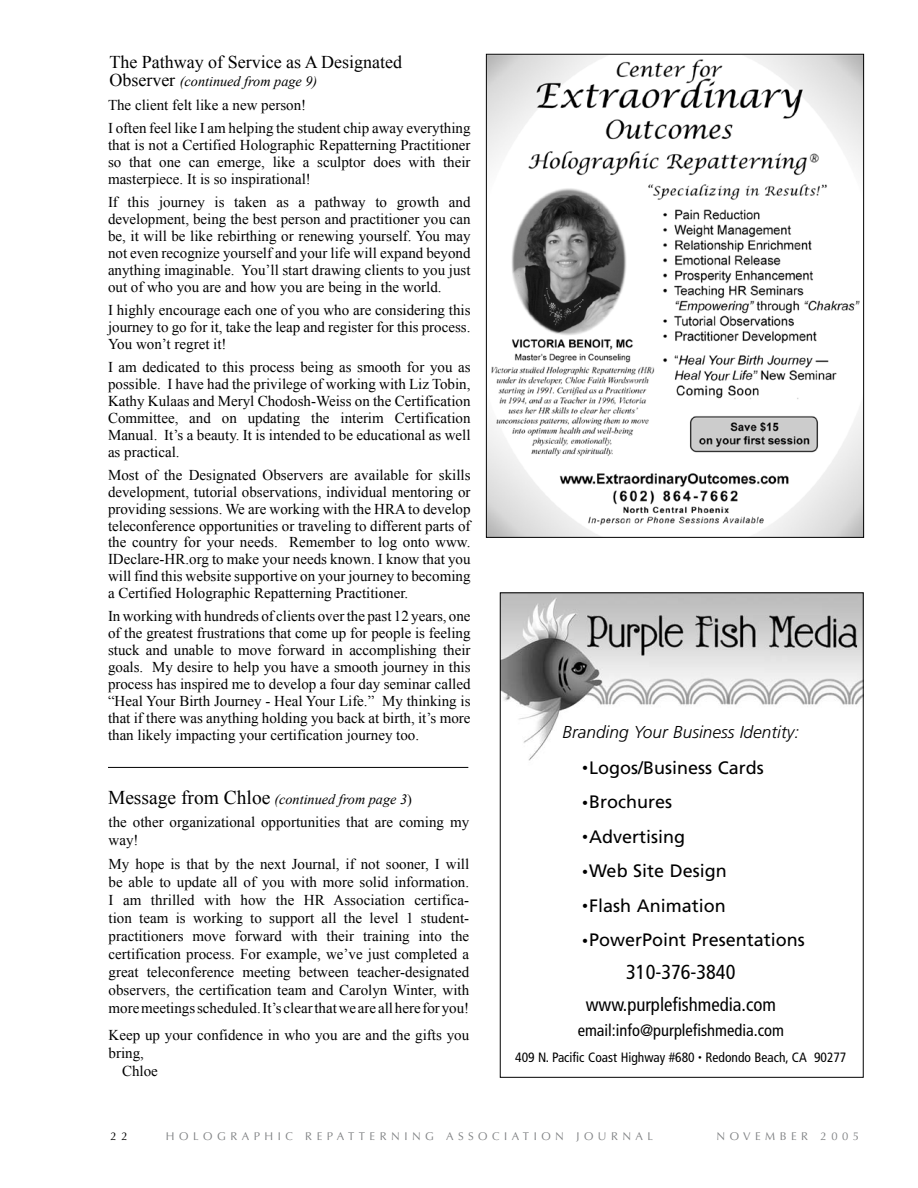
<style>
.page{position:relative;width:918px;height:1188px;background:#fff}
.page>*{position:absolute;margin:0;border:0;box-sizing:border-box;transform-origin:0 0}
.t1{font:condensed 20.25px "Frutiger";color:#000}
.t2{font:condensed 18.75px "Frutiger";color:#000}
.t3{font:18px "Frutiger";color:#000}
.t4{font:18px "Times New Roman";color:#000}
.t5{font:italic 300 17.25px "Frutiger";color:#000}
.t6{font:condensed 16.5px "Frutiger";color:#000}
.t7{font:15px/16.8px "Times New Roman";color:#000}
.t8{font:italic 14.25px "Times New Roman";color:#000}
.t9{font:condensed 13.5px "Frutiger";color:#000}
.t10{font:11.25px "Optima";letter-spacing:.4em;color:#808284}
.t11{font:11.25px "Optima";color:#000}
.s1{font-style:normal;font-size:18px}
.s2{font-style:normal;font-size:19.5px}
.s3{font-style:normal}
.s4{font-size:12px}
.s5{font-size:7.5px}
</style>
<div class="page">
<img style="left:488px;top:56px;width:374px;height:480px">
<img style="left:502px;top:594px;width:360px;height:167px">
<hr style="left:108px;top:767px;width:360px;height:1px;background:#000">
<p class="t4" style="left:109px;top:52px;width:294px">The Pathway of Service as A Designated</p>
<p class="t8" style="left:109px;top:73px;width:210px"><span class="s1">Observer</span> (continued from page 9)</p>
<p class="t7" style="left:108px;top:93px;width:364px;line-height:23.4px">The client felt like a new person!<br>I often feel like I am helping the student chip away everything</p>
<p class="t7" style="left:108px;top:137px;width:364px;text-align:justify">that is not a Certified Holographic Repatterning Practitioner so that one can emerge, like a sculptor does with their masterpiece. It is so inspirational!</p>
<p class="t7" style="left:108px;top:194px;width:364px;text-align:justify">If this journey is taken as a pathway to growth and development, being the best person and practitioner you can be, it will be like rebirthing or renewing yourself. You may not even recognize yourself and your life will expand beyond anything imaginable. You’ll start drawing clients to you just out of who you are and how you are being in the world.</p>
<p class="t7" style="left:108px;top:301px;width:364px">I highly encourage each one of you who are considering this journey to go for it, take the leap and register for this process.<br>You won’t regret it!</p>
<p class="t7" style="left:108px;top:359px;width:364px;text-align:justify">I am dedicated to this process being as smooth for you as possible. I have had the privilege of working with Liz Tobin, Kathy Kulaas and Meryl Chodosh-Weiss on the Certification Committee, and on updating the interim Certification Manual. It’s a beauty. It is intended to be educational as well as practical.</p>
<p class="t7" style="left:108px;top:466px;width:364px">Most of the Designated Observers are available for skills development, tutorial observations, individual mentoring or providing sessions. We are working with the HRA to develop teleconference opportunities or traveling to different parts of the country for your needs. Remember to log onto www.<br>IDeclare-HR.org to make your needs known. I know that you will find this website supportive on your journey to becoming a Certified Holographic Repatterning Practitioner.</p>
<p class="t7" style="left:108px;top:608px;width:364px;text-align:justify">In working with hundreds of clients over the past 12 years, one of the greatest frustrations that come up for people is feeling stuck and unable to move forward in accomplishing their goals. My desire to help you have a smooth journey in this process has inspired me to develop a four day seminar called “Heal Your Birth Journey - Heal Your Life.” My thinking is that if there was anything holding you back at birth, it’s more than likely impacting your certification journey too.</p>
<p class="t8" style="left:108px;top:791px;width:305px"><span class="s2">Message from Chloe</span> (continued from page 3<span class="s3">)</span></p>
<p class="t7" style="left:109px;top:813px;width:362px;line-height:18px">the other organizational opportunities that are coming my way!</p>
<p class="t7" style="left:109px;top:855px;width:362px;line-height:18px">My hope is that by the next Journal, if not sooner, I will be able to update all of you with more solid information.<br>I am thrilled with how the HR Association certifica&shy;tion team is working to support all the level 1 student&shy;practitioners move forward with their training into the certification process. For example, we’ve just completed a great teleconference meeting between teacher-designated observers, the certification team and Carolyn Winter, with more meetings scheduled. It’s clear that we are all here for you!</p>
<p class="t7" style="left:109px;top:1026px;width:362px">Keep up your confidence in who you are and the gifts you</p>
<p class="t7" style="left:109px;top:1044px;width:37px">bring,</p>
<p class="t7" style="left:122px;top:1062px;width:37px">Chloe</p>
<p class="t5" style="left:562px;top:722px;width:238px">Branding Your Business Identity:</p>
<p class="t3" style="left:582px;top:757px;width:183px"><span class="s4">•</span>Logos/Business Cards</p>
<p class="t3" style="left:582px;top:791px;width:92px"><span class="s4">•</span>Brochures</p>
<p class="t3" style="left:582px;top:826px;width:105px"><span class="s4">•</span>Advertising</p>
<p class="t3" style="left:582px;top:860px;width:146px"><span class="s4">•</span>Web Site Design</p>
<p class="t3" style="left:582px;top:895px;width:145px"><span class="s4">•</span>Flash Animation</p>
<p class="t3" style="left:582px;top:929px;width:224px"><span class="s4">•</span>PowerPoint Presentations</p>
<h1 class="t1" style="left:626px;top:960px;width:111px">310-376-3840</h1>
<p class="t2" style="left:586px;top:993px;width:192px">www.purplefishmedia.com</p>
<p class="t6" style="left:578px;top:1021px;width:208px">email:info@purplefishmedia.com</p>
<p class="t9" style="left:515px;top:1049px;width:333px">409 N. Pacific Coast Highway #680 <span class="s5">•</span> Redondo Beach, CA 90277</p>
<p class="t11" style="left:111px;top:1130px;width:19px">2 2</p>
<p class="t10" style="left:166px;top:1130px;width:304px">HOLOGRAPHIC REPATTERNING ASSOCIATION</p>
<p class="t10" style="left:576px;top:1130px;width:78px">JOURNAL</p>
<p class="t10" style="left:716px;top:1130px;width:144px">NOVEMBER 2005</p>
</div>
